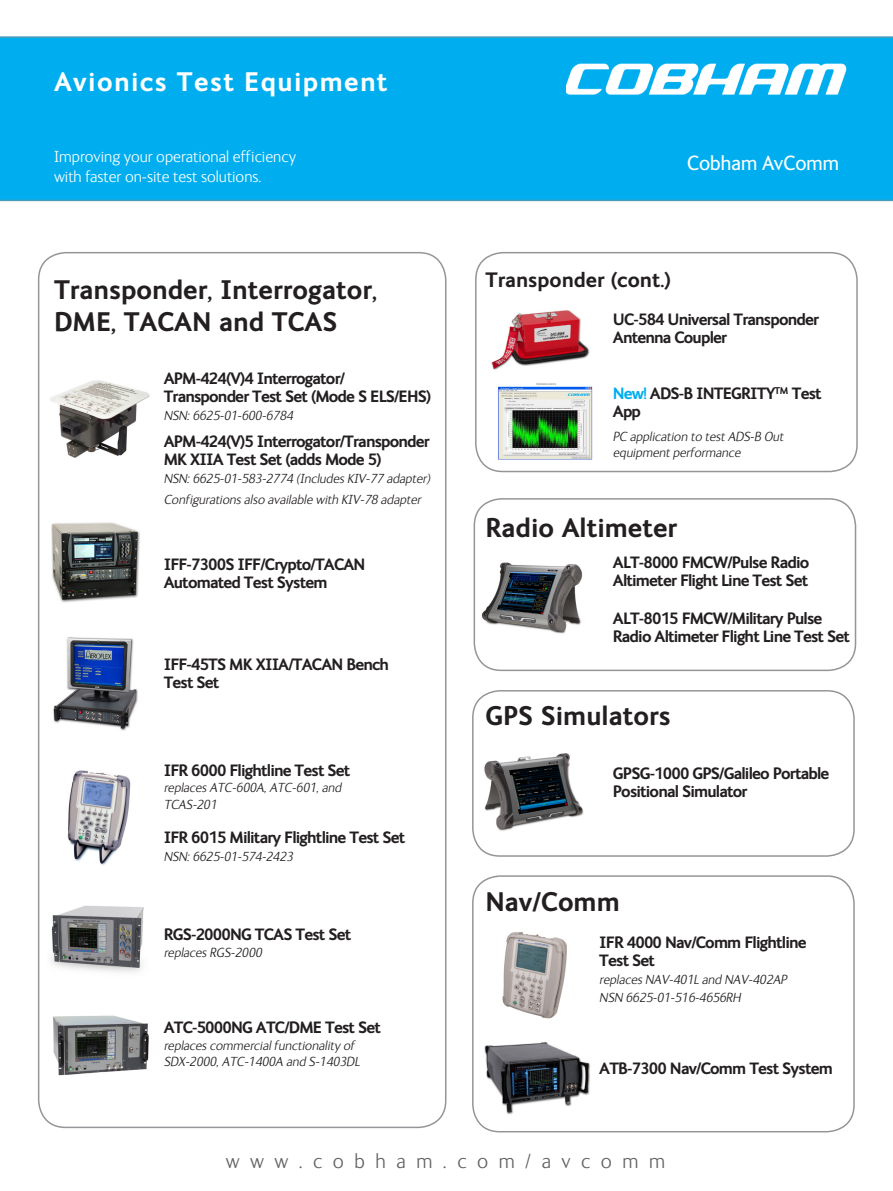
<style>
.page{position:relative;width:893px;height:1191px;background:#fff}
.page>*{position:absolute;margin:0;border:0;box-sizing:border-box;transform-origin:0 0}
.t1{font:700 27px "FS Ingrid";color:#231f20}
.t2{font:700 27px "FS Ingrid";letter-spacing:.05em;color:#fff}
.t3{font:300 21px "FS Ingrid";letter-spacing:.5em;color:#5f5f62}
.t4{font:700 21px "FS Ingrid";color:#231f20}
.t5{font:21px "FS Ingrid";color:#fff}
.t6{font:700 16.5px/18px "FS Ingrid";letter-spacing:-.05em;color:#231f20}
.t7{font:300 16.5px/19.8px "FS Ingrid";color:#fff}
.t8{font:italic 300 13.5px/16.5px "FS Ingrid";color:#231f20}
.s1{color:#00aeef}
</style>
<div class="page">
<div style="left:0;top:36px;width:893px;height:165px;background:#00aeef"></div>
<img style="left:566px;top:63px;width:281px;height:47px">
<div style="left:475px;top:252px;width:383px;height:220px;border:2px solid #939598;border-radius:27px"></div>
<div style="left:474px;top:498px;width:382px;height:173px;border:2px solid #939598;border-radius:27px"></div>
<div style="left:472px;top:690px;width:383px;height:166px;border:2px solid #939598;border-radius:27px"></div>
<div style="left:472px;top:875px;width:383px;height:257px;border:2px solid #939598;border-radius:27px"></div>
<div style="left:38px;top:252px;width:408px;height:876px;border:2px solid #939598;border-radius:27px"></div>
<img style="left:50px;top:380px;width:100px;height:78px">
<img style="left:502px;top:932px;width:65px;height:87px">
<img style="left:484px;top:1041px;width:106px;height:74px">
<img style="left:53px;top:637px;width:85px;height:94px">
<img style="left:67px;top:770px;width:64px;height:95px">
<img style="left:51px;top:522px;width:89px;height:81px">
<img style="left:481px;top:562px;width:102px;height:72px">
<img style="left:491px;top:310px;width:99px;height:60px">
<img style="left:484px;top:753px;width:100px;height:78px">
<img style="left:53px;top:1015px;width:96px;height:61px">
<img style="left:51px;top:905px;width:93px;height:67px">
<img style="left:498px;top:383px;width:95px;height:77px">
<h1 class="t2" style="left:54px;top:67px;width:335px">Avionics Test Equipment</h1>
<p class="t7" style="left:54px;top:147px;width:243px">Improving your operational efficiency with faster on-site test solutions.</p>
<p class="t1" style="left:54px;top:274px;width:325px">Transponder, Interrogator,</p>
<p class="t1" style="left:54px;top:307px;width:285px">DME, TACAN and TCAS</p>
<p class="t6" style="left:164px;top:369px;width:183px">APM-424(V)4 Interrogator/</p>
<p class="t6" style="left:164px;top:387px;width:269px">Transponder Test Set (Mode S ELS/EHS)</p>
<p class="t8" style="left:164px;top:407px;width:133px">NSN:6625-01-600-6784</p>
<p class="t6" style="left:164px;top:432px;width:268px">APM-424(V)5 Interrogator/Transponder<br>MK XIIA Test Set (adds Mode 5)</p>
<p class="t8" style="left:164px;top:470px;width:271px">NSN:6625-01-583-2774 (Includes KIV-77 adapter)</p>
<p class="t8" style="left:164px;top:491px;width:261px">Configurationsalso available with KIV-78 adapter</p>
<p class="t6" style="left:164px;top:555px;width:203px">IFF-7300S IFF/Crypto/TACAN</p>
<p class="t6" style="left:164px;top:573px;width:165px">Automated Test System</p>
<p class="t6" style="left:164px;top:655px;width:227px">IFF-45TS MK XIIA/TACAN Bench</p>
<p class="t6" style="left:164px;top:673px;width:57px">Test Set</p>
<p class="t6" style="left:164px;top:761px;width:188px">IFR 6000 Flightline Test Set</p>
<p class="t8" style="left:164px;top:780px;width:182px">replaces ATC-600A,ATC-601,and<br>TCAS-201</p>
<p class="t6" style="left:164px;top:828px;width:243px">IFR 6015 Military Flightline Test Set</p>
<p class="t8" style="left:164px;top:849px;width:133px">NSN:6625-01-574-2423</p>
<p class="t6" style="left:164px;top:925px;width:189px">RGS-2000NG TCAS Test Set</p>
<p class="t8" style="left:164px;top:944px;width:102px">replaces RGS-2000</p>
<p class="t6" style="left:164px;top:1018px;width:219px">ATC-5000NG ATC/DME Test Set</p>
<p class="t8" style="left:164px;top:1037px;width:195px">replaces commercialfunctionality of</p>
<p class="t8" style="left:164px;top:1053px;width:200px">SDX-2000,ATC-1400A and S-1403DL</p>
<p class="t5" style="left:687px;top:152px;width:153px">Cobham AvComm</p>
<p class="t4" style="left:485px;top:268px;width:187px">Transponder (cont.)</p>
<p class="t6" style="left:613px;top:311px;width:208px">UC-584 Universal Transponder<br>Antenna Coupler</p>
<p class="t6" style="left:613px;top:385px;width:210px"><span class="s1">New!</span> ADS-B INTEGRITY<sup>TM</sup> Test<br>App</p>
<p class="t8" style="left:613px;top:428px;width:174px">PC application to testADS-B Out equipmentperformance</p>
<p class="t1" style="left:485px;top:513px;width:193px">Radio Altimeter</p>
<p class="t6" style="left:613px;top:553px;width:198px">ALT-8000 FMCW/Pulse Radio<br>Altimeter Flight Line Test Set</p>
<p class="t6" style="left:613px;top:609px;width:239px">ALT-8015 FMCW/Military Pulse<br>Radio Altimeter Flight Line Test Set</p>
<p class="t1" style="left:485px;top:701px;width:187px">GPS Simulators</p>
<p class="t6" style="left:613px;top:764px;width:218px">GPSG-1000 GPS/Galileo Portable<br>Positional Simulator</p>
<p class="t1" style="left:485px;top:886px;width:136px">Nav/Comm</p>
<p class="t6" style="left:599px;top:933px;width:209px">IFR 4000 Nav/Comm Flightline</p>
<p class="t6" style="left:599px;top:951px;width:57px">Test Set</p>
<p class="t8" style="left:599px;top:971px;width:192px">replaces NAV-401L and NAV-402AP</p>
<p class="t8" style="left:599px;top:989px;width:145px">NSN 6625-01-516-4656RH</p>
<p class="t6" style="left:599px;top:1059px;width:235px">ATB-7300 Nav/Comm Test System</p>
<p class="t3" style="left:226px;top:1149px;width:441px">www.cobham.com/avcomm</p>
</div>
